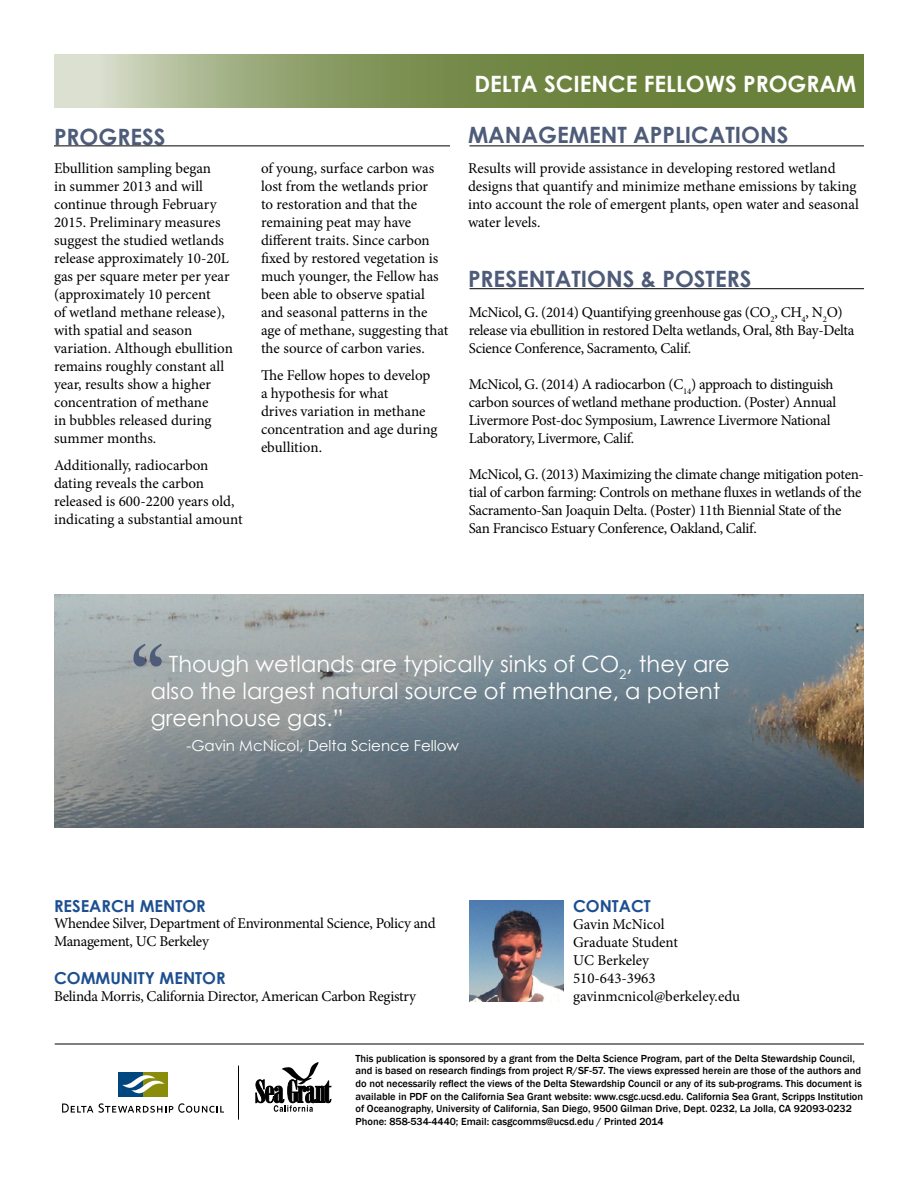
<style>
.page{position:relative;width:918px;height:1188px;background:#fff}
.page>*{position:absolute;margin:0;border:0;box-sizing:border-box;transform-origin:0 0}
.t1{font:90px "Plantagenet Cherokee";color:#4e5c79}
.t2{font:22.5px/27px "Century Gothic";color:#fff}
.t3{font:700 22.5px "Century Gothic";color:#4e5c79}
.t4{font:700 22.5px "Century Gothic";color:#fff}
.t5{font:700 16.5px "Century Gothic";color:#1d4f90}
.t6{font:15px/18px "Minion Pro";letter-spacing:-.01em;color:#000}
.t7{font:15px "Century Gothic";color:#fff}
.t8{font:500 10.5px/12.6px "Franklin Gothic";color:#000}
</style>
<div class="page">
<img style="left:54px;top:594px;width:810px;height:234px">
<hr style="left:54px;top:146px;width:396px;height:1px;background:#000">
<img style="left:470px;top:900px;width:94px;height:102px">
<svg style="left:256px;top:1062px;width:75px;height:50px"></svg>
<div style="left:143px;top:1072px;width:25px;height:25px;background:#8a8d09"></div>
<div style="left:119px;top:1072px;width:24px;height:25px;background:#00467f"></div>
<svg style="left:122px;top:1075px;width:43px;height:19px"></svg>
<svg style="left:62px;top:1104px;width:31px;height:9px"></svg>
<svg style="left:99px;top:1103px;width:125px;height:10px"></svg>
<hr style="left:238px;top:1066px;width:1px;height:54px;background:#000">
<hr style="left:55px;top:1044px;width:809px;height:1px;background:#000">
<svg style="left:54px;top:54px;width:810px;height:54px;background:#879a62"></svg>
<hr style="left:470px;top:146px;width:394px;height:1px;background:#000">
<hr style="left:470px;top:288px;width:394px;height:1px;background:#000">
<h2 class="t3" style="left:54px;top:122px;width:113px">PROGRESS</h2>
<p class="t6" style="left:54px;top:159px;width:180px">Ebullition sampling began<br>in summer 2013 and will continue through February<br>2015. Preliminary measures suggest the studied wetlands release approximately 10-20L gas per square meter per year (approximately 10 percent<br>of wetland methane release), with spatial and season variation. Although ebullition remains roughly constant all year, results show a higher concentration of methane<br>in bubbles released during summer months.</p>
<p class="t6" style="left:54px;top:456px;width:190px">Additionally, radiocarbon dating reveals the carbon released is 600-2200 years old, indicating a substantial amount</p>
<p class="t6" style="left:261px;top:159px;width:189px">of young, surface carbon was lost from the wetlands prior<br>to restoration and that the remaining peat may have different traits. Since carbon fixed by restored vegetation is much younger, the Fellow has been able to observe spatial and seasonal patterns in the age of methane, suggesting that the source of carbon varies.</p>
<p class="t6" style="left:261px;top:366px;width:178px">The Fellow hopes to develop a hypothesis for what<br>drives variation in methane concentration and age during ebullition.</p>
<h2 class="t4" style="left:475px;top:70px;width:384px">DELTA SCIENCE FELLOWS PROGRAM</h2>
<h2 class="t3" style="left:468px;top:121px;width:322px">MANAGEMENT APPLICATIONS</h2>
<p class="t6" style="left:468px;top:159px;width:392px">Results will provide assistance in developing restored wetland designs that quantify and minimize methane emissions by taking into account the role of emergent plants, open water and seasonal water levels.</p>
<h2 class="t3" style="left:468px;top:265px;width:285px">PRESENTATIONS &amp; POSTERS</h2>
<p class="t6" style="left:469px;top:303px;width:387px">McNicol, G. (2014) Quantifying greenhouse gas (CO<sub>2</sub>, CH<sub>4</sub>, N<sub>2</sub>O) release via ebullition in restored Delta wetlands, Oral, 8th Bay-Delta<br>Science Conference, Sacramento, Calif.</p>
<p class="t6" style="left:469px;top:375px;width:369px">McNicol, G. (2014) A radiocarbon (C<sub>14</sub>) approach to distinguish carbon sources of wetland methane production. (Poster) Annual Livermore Post-doc Symposium, Lawrence Livermore National Laboratory, Livermore, Calif.</p>
<p class="t6" style="left:469px;top:465px;width:397px">McNicol, G. (2013) Maximizing the climate change mitigation poten&shy;tial of carbon farming: Controls on methane fluxes in wetlands of the Sacramento-San Joaquin Delta. (Poster) 11th Biennial State of the San Francisco Estuary Conference, Oakland, Calif.</p>
<h1 class="t1" style="left:130px;top:624px;width:36px">“</h1>
<h2 class="t2" style="left:151px;top:650px;width:581px;text-indent:18px">Though wetlands are typically sinks of CO<sub>2</sub>, they are also the largest natural source of methane, a potent greenhouse gas.”</h2>
<p class="t7" style="left:186px;top:736px;width:274px">-Gavin McNicol, Delta Science Fellow</p>
<p class="t5" style="left:54px;top:896px;width:153px">RESEARCH MENTOR</p>
<p class="t6" style="left:54px;top:915px;width:383px">Whendee Silver, Department of Environmental Science, Policy and<br>Management, UC Berkeley</p>
<p class="t5" style="left:54px;top:968px;width:173px">COMMUNITY MENTOR</p>
<p class="t6" style="left:54px;top:988px;width:364px">Belinda Morris, California Director, American Carbon Registry</p>
<p class="t5" style="left:573px;top:896px;width:79px">CONTACT</p>
<p class="t6" style="left:573px;top:915px;width:169px">Gavin McNicol<br>Graduate Student<br>UC Berkeley<br>510-643-3963 gavinmcnicol@berkeley.edu</p>
<p class="t8" style="left:356px;top:1052px;width:509px">This publication is sponsored by a grant from the Delta Science Program, part of the Delta Stewardship Council, and is based on research findings from project R/SF-57. The views expressed herein are those of the authors and do not necessarily reflect the views of the Delta Stewardship Council or any of its sub-programs. This document is available in PDF on the California Sea Grant website: www.csgc.ucsd.edu. California Sea Grant, Scripps Institution of Oceanography, University of California, San Diego, 9500 Gilman Drive, Dept. 0232, La Jolla, CA 92093-0232<br>Phone: 858-534-4440; Email: casgcomms@ucsd.edu / Printed 2014</p>
</div>
